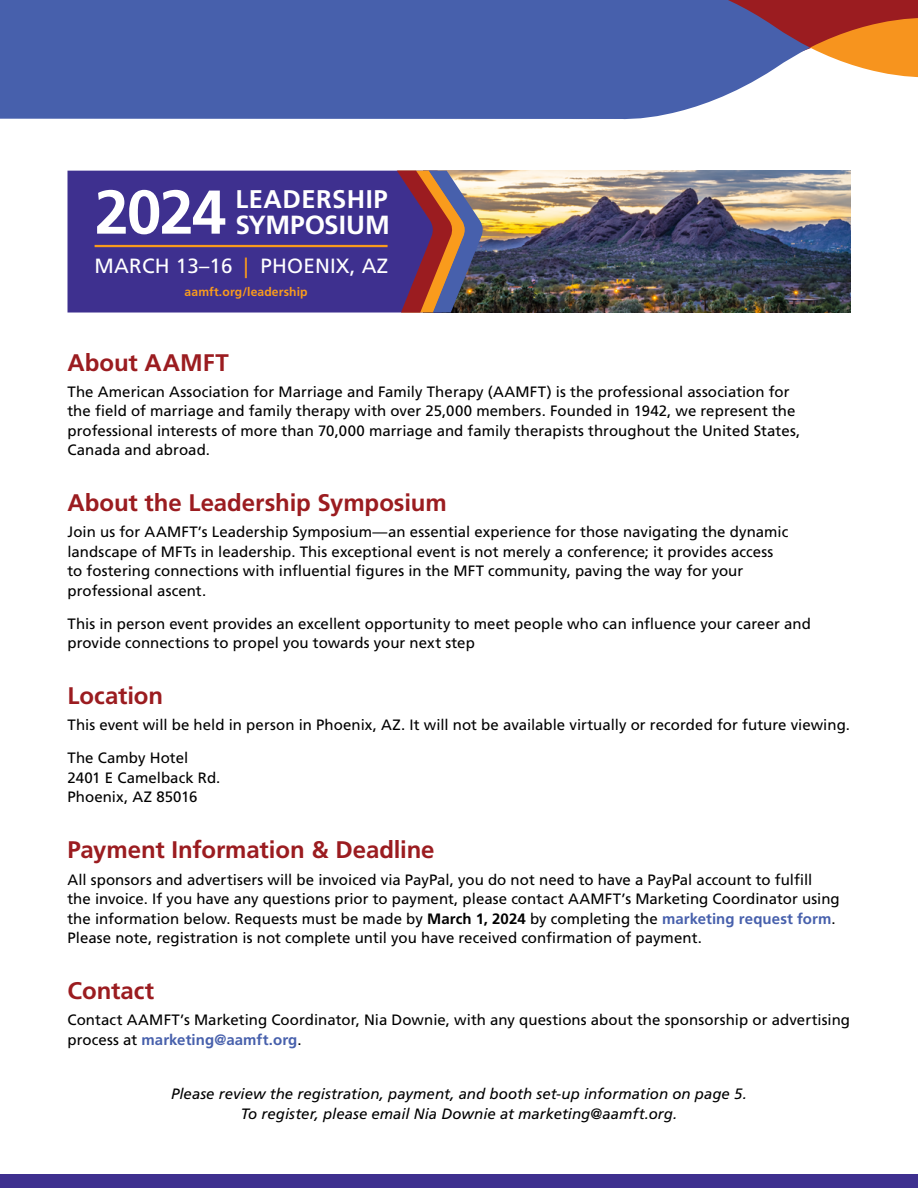
<style>
.page{position:relative;width:918px;height:1188px;background:#fff}
.page>*{position:absolute;margin:0;border:0;box-sizing:border-box;transform-origin:0 0}
.t1{font:700 61.8px "Frutiger LT Std";color:#fff}
.t2{font:700 26.25px "Frutiger LT Std";color:#fff}
.t3{font:700 25.5px "Frutiger LT Std";letter-spacing:.02em;color:#fff}
.t4{font:700 24px "Frutiger LT Std";letter-spacing:-.005em;color:#9b1c20}
.t5{font:20.55px "Frutiger LT Std";letter-spacing:.01em;color:#fff}
.t6{font:15px/19.5px "Frutiger LT Std";letter-spacing:.005em;color:#000}
.t7{font:italic 15px/19.5px "Frutiger LT Std";color:#000;text-align:center}
.t8{font:700 12.15px "Frutiger LT Std";letter-spacing:.01em;color:#f99b1c}
.s1{color:#f99b1c}
.s2{font-weight:700}
.s3{font-weight:700;color:#4760ac}
</style>
<div class="page">
<svg style="left:810px;top:0;width:108px;height:13px"></svg>
<svg style="left:810px;top:13px;width:108px;height:65px"></svg>
<svg style="left:0;top:0;width:810px;height:120px;background:#5267ae"></svg>
<div style="left:0;top:1174px;width:918px;height:14px;background:#3e308f"></div>
<img style="left:483px;top:171px;width:367px;height:142px">
<div style="left:68px;top:171px;width:329px;height:142px;background:#3e308f"></div>
<svg style="left:397px;top:171px;width:86px;height:142px;background:#7d5263"></svg>
<hr style="left:95px;top:245px;width:293px;height:2px;background:#f99b1c">
<h1 class="t1" style="left:95px;top:176px;width:133px">2024</h1>
<h3 class="t5" style="left:95px;top:254px;width:295px">MARCH 13–16 <span class="s1">|</span> PHOENIX, AZ</h3>
<h3 class="t3" style="left:235px;top:185px;width:154px">LEADERSHIP</h3>
<h2 class="t2" style="left:235px;top:209px;width:156px">SYMPOSIUM</h2>
<p class="t8" style="left:185px;top:285px;width:124px">aamft.org/leadership</p>
<h3 class="t4" style="left:68px;top:348px;width:163px">About AAMFT</h3>
<p class="t6" style="left:68px;top:382px;width:734px">The American Association for Marriage and Family Therapy (AAMFT) is the professional association for the field of marriage and family therapy with over 25,000 members. Founded in 1942, we represent the professional interests of more than 70,000 marriage and family therapists throughout the United States, Canada and abroad.</p>
<h3 class="t4" style="left:68px;top:489px;width:381px">About the Leadership Symposium</h3>
<p class="t6" style="left:68px;top:523px;width:722px">Join us for AAMFT’s Leadership Symposium—an essential experience for those navigating the dynamic landscape of MFTs in leadership. This exceptional event is not merely a conference; it provides access to fostering connections with influential figures in the MFT community, paving the way for your professional ascent.</p>
<p class="t6" style="left:68px;top:614px;width:745px">This in person event provides an excellent opportunity to meet people who can influence your career and provide connections to propel you towards your next step</p>
<h3 class="t4" style="left:68px;top:682px;width:97px">Location</h3>
<p class="t6" style="left:68px;top:716px;width:784px">This event will be held in person in Phoenix, AZ. It will not be available virtually or recorded for future viewing.</p>
<p class="t6" style="left:68px;top:749px;width:154px">The Camby Hotel<br>2401 E Camelback Rd.<br>Phoenix, AZ 85016</p>
<h3 class="t4" style="left:68px;top:836px;width:369px">Payment Information &amp; Deadline</h3>
<p class="t6" style="left:68px;top:870px;width:774px">All sponsors and advertisers will be invoiced via PayPal, you do not need to have a PayPal account to fulfill<br>the invoice. If you have any questions prior to payment, please contact AAMFT’s Marketing Coordinator using the information below. Requests must be made by <span class="s2">March 1, 2024</span> by completing the <span class="s3">marketing request form</span>.<br>Please note, registration is not complete until you have received confirmation of payment.</p>
<h3 class="t4" style="left:68px;top:976px;width:88px">Contact</h3>
<p class="t6" style="left:68px;top:1010px;width:784px">Contact AAMFT’s Marketing Coordinator, Nia Downie, with any questions about the sponsorship or advertising process at <span class="s3">marketing@aamft.org</span>.</p>
<p class="t7" style="left:171px;top:1085px;width:577px">Please review the registration, payment, and booth set-up information on page 5.<br>To register, please email Nia Downie at marketing@aamft.org.</p>
</div>
